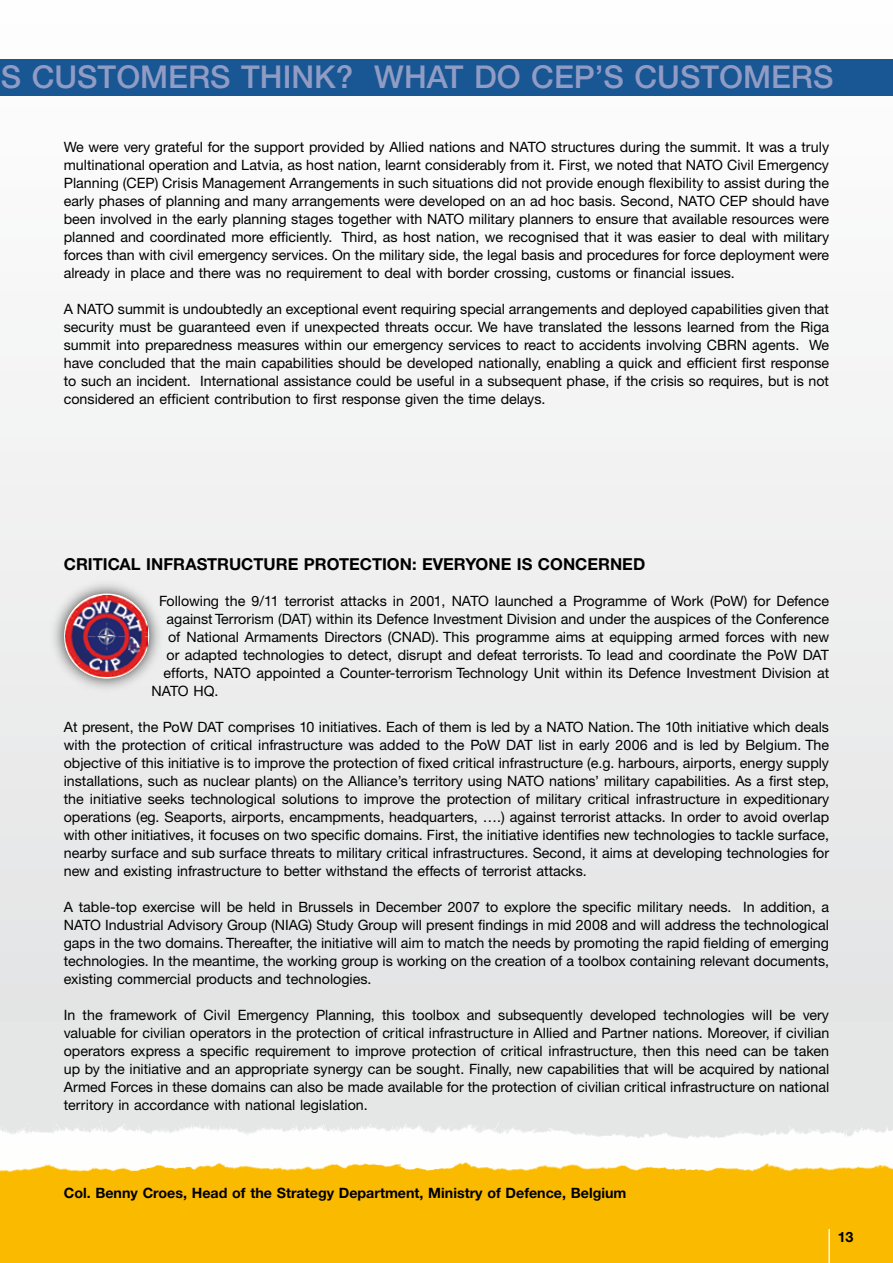
<style>
.page{position:relative;width:893px;height:1263px;background:#fff}
.page>*{position:absolute;margin:0;border:0;box-sizing:border-box;transform-origin:0 0}
.t1{font:500 31.5px "Helvetica Neue";color:#909cc4}
.t2{font:700 16.5px "Helvetica Neue CE";color:#000}
.t3{font:14.25px/18px "Helvetica Neue CE";color:#000;text-align:justify}
.t4{font:700 14.25px "Helvetica Neue";color:#000}
.t5{font:700 14.25px "Helvetica Neue CE";color:#000}
</style>
<div class="page">
<div style="left:0;top:1020px;width:893px;height:91px;background:#e5e6e6"></div>
<div style="left:0;top:0;width:893px;height:1020px;background:linear-gradient(to right,#f0f1f1,#f0f1f1)"></div>
<div style="left:0;top:1140px;width:893px;height:123px;background:#faba00"></div>
<img style="left:0;top:1111px;width:893px;height:62px">
<div style="left:0;top:60px;width:893px;height:36px;background:#195694"></div>
<div style="left:50px;top:579px;width:114px;height:115px;background:#000;opacity:.75"></div>
<img style="left:66px;top:595px;width:81px;height:82px">
<hr style="left:828px;top:1229px;width:2px;height:34px;background:#fff">
<h1 class="t1" style="left:1px;top:58px;width:121px">S CUSTOMER</h1>
<h1 class="t1" style="left:210px;top:58px;width:50px">S THIN</h1>
<h1 class="t1" style="left:314px;top:58px;width:110px">K? WHAT</h1>
<h1 class="t1" style="left:474px;top:58px;width:250px">DO CEP’S CUSTOMER</h1>
<h1 class="t1" style="left:813px;top:58px;width:22px">S</h1>
<p class="t3" style="left:64px;top:138px;width:767px">We were very grateful for the support provided by Allied nations and NATO structures during the summit. It was a truly multinational operation and Latvia, as host nation, learnt considerably from it. First, we noted that NATO Civil Emergency Planning (CEP) Crisis Management Arrangements in such situations did not provide enough flexibility to assist during the early phases of planning and many arrangements were developed on an ad hoc basis. Second, NATO CEP should have been involved in the early planning stages together with NATO military planners to ensure that available resources were planned and coordinated more efficiently. Third, as host nation, we recognised that it was easier to deal with military forces than with civil emergency services. On the military side, the legal basis and procedures for force deployment were already in place and there was no requirement to deal with border crossing, customs or financial issues.</p>
<p class="t3" style="left:64px;top:300px;width:767px">A NATO summit is undoubtedly an exceptional event requiring special arrangements and deployed capabilities given that security must be guaranteed even if unexpected threats occur. We have translated the lessons learned from the Riga summit into preparedness measures within our emergency services to react to accidents involving CBRN agents. We have concluded that the main capabilities should be developed nationally, enabling a quick and efficient first response to such an incident. International assistance could be useful in a subsequent phase, if the crisis so requires, but is not considered an efficient contribution to first response given the time delays.</p>
<p class="t2" style="left:64px;top:554px;width:134px">CRITICAL INFRAST</p>
<p class="t2" style="left:217px;top:554px;width:334px">RUCTURE PROTECTION : EVERYON E IS CONC</p>
<p class="t2" style="left:587px;top:554px;width:57px">ERNED</p>
<p class="t3" style="left:159px;top:592px;width:672px">Following the 9/11 terrorist attacks in 2001, NATO launched a Programme of Work (PoW) for Defence</p>
<p class="t3" style="left:166px;top:610px;width:664px">against Terrorism (DAT) within its Defence Investment Division and under the auspices of the Conference</p>
<p class="t3" style="left:168px;top:628px;width:663px">of National Armaments Directors (CNAD). This programme aims at equipping armed forces with new</p>
<p class="t3" style="left:166px;top:646px;width:664px">or adapted technologies to detect, disrupt and defeat terrorists. To lead and coordinate the PoW DAT</p>
<p class="t3" style="left:163px;top:664px;width:667px">efforts, NATO appointed a Counter-terrorism Technology Unit within its Defence Investment Division at</p>
<p class="t3" style="left:151px;top:682px;width:69px">NATO HQ.</p>
<p class="t3" style="left:64px;top:718px;width:767px">At present, the PoW DAT comprises 10 initiatives. Each of them is led by a NATO Nation. The 10th initiative which deals with the protection of critical infrastructure was added to the PoW DAT list in early 2006 and is led by Belgium. The objective of this initiative is to improve the protection of fixed critical infrastructure (e.g. harbours, airports, energy supply installations, such as nuclear plants) on the Alliance’s territory using NATO nations’ military capabilities. As a first step, the initiative seeks technological solutions to improve the protection of military critical infrastructure in expeditionary operations (eg. Seaports, airports, encampments, headquarters, ….) against terrorist attacks. In order to avoid overlap with other initiatives, it focuses on two specific domains. First, the initiative identifies new technologies to tackle surface, nearby surface and sub surface threats to military critical infrastructures. Second, it aims at developing technologies for new and existing infrastructure to better withstand the effects of terrorist attacks.</p>
<p class="t3" style="left:64px;top:898px;width:767px">A table-top exercise will be held in Brussels in December 2007 to explore the specific military needs. In addition, a NATO Industrial Advisory Group (NIAG) Study Group will present findings in mid 2008 and will address the technological gaps in the two domains. Thereafter, the initiative will aim to match the needs by promoting the rapid fielding of emerging technologies. In the meantime, the working group is working on the creation of a toolbox containing relevant documents, existing commercial products and technologies.</p>
<p class="t3" style="left:64px;top:1006px;width:767px">In the framework of Civil Emergency Planning, this toolbox and subsequently developed technologies will be very valuable for civilian operators in the protection of critical infrastructure in Allied and Partner nations. Moreover, if civilian operators express a specific requirement to improve protection of critical infrastructure, then this need can be taken up by the initiative and an appropriate synergy can be sought. Finally, new capabilities that will be acquired by national Armed Forces in these domains can also be made available for the protection of civilian critical infrastructure on national territory in accordance with national legislation.</p>
<p class="t4" style="left:64px;top:1184px;width:564px">Col. Benny Croes, Head of the Strategy Department, Ministry of Defence, Belgium</p>
<p class="t5" style="left:838px;top:1228px;width:9px">13</p>
</div>
